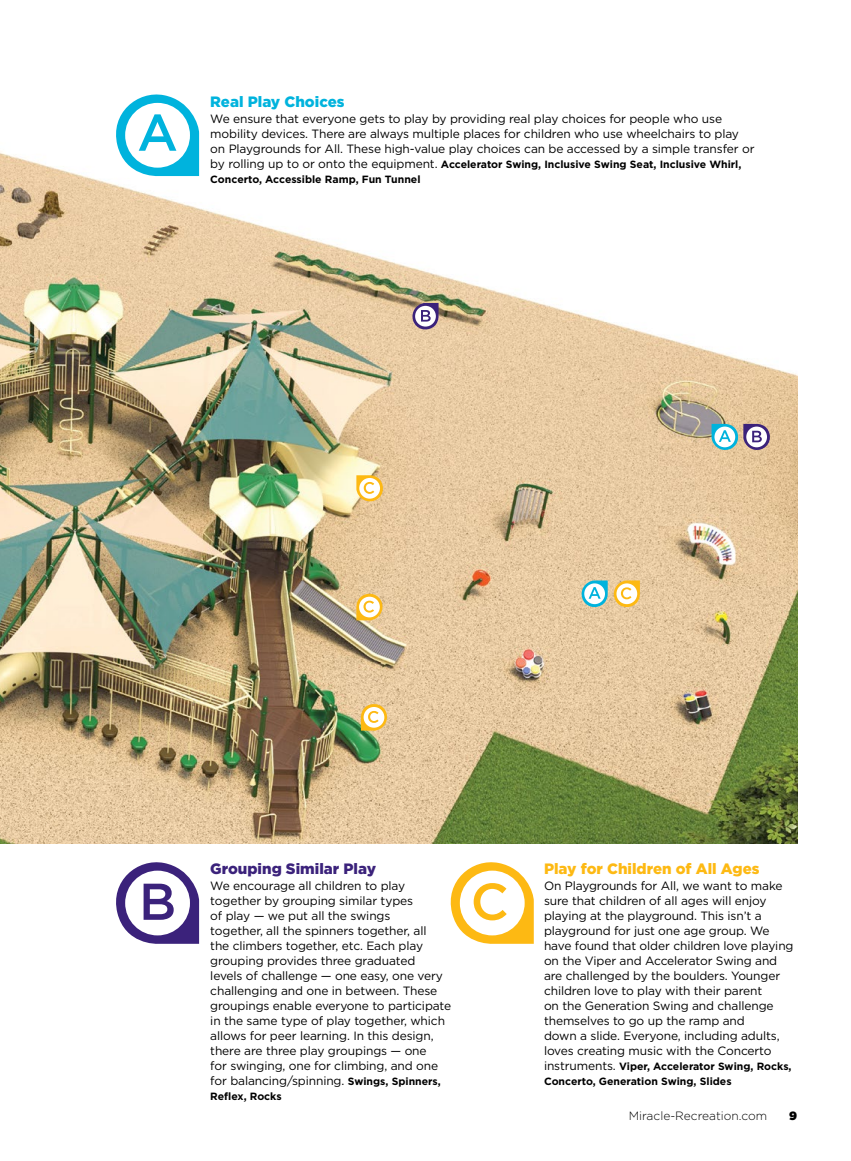
<style>
.page{position:relative;width:851px;height:1161px;background:#fff}
.page>*{position:absolute;margin:0;border:0;box-sizing:border-box;transform-origin:0 0}
.t1{font:900 15px "Gotham";color:#fdb913}
.t2{font:900 15px "Gotham";color:#3b227b}
.t3{font:900 15px "Gotham";color:#00b3dd}
.t4{font:12px/15px "Gotham";letter-spacing:-.01em;color:#000}
.t5{font:300 12px "Gotham";color:#000}
.t6{font:900 12px "Gotham";color:#000}
.t7{font:700 10.5px/15px "Gotham";color:#000}
.s1{font-weight:400;font-size:12px}
.s2{font-weight:700;font-size:10.5px}
</style>
<div class="page">
<img style="left:0;top:132px;width:797px;height:711px">
<svg style="left:110px;top:94px;width:89px;height:83px"></svg>
<svg style="left:116px;top:862px;width:83px;height:82px"></svg>
<svg style="left:450px;top:862px;width:83px;height:82px"></svg>
<svg style="left:356px;top:592px;width:28px;height:28px"></svg>
<svg style="left:360px;top:702px;width:28px;height:29px"></svg>
<svg style="left:580px;top:580px;width:60px;height:29px"></svg>
<svg style="left:356px;top:475px;width:29px;height:28px"></svg>
<svg style="left:711px;top:424px;width:61px;height:27px"></svg>
<svg style="left:411px;top:303px;width:28px;height:29px"></svg>
<p class="t3" style="left:210px;top:92px;width:136px">Real Play Choices</p>
<p class="t4" style="left:210px;top:111px;width:546px">We ensure that everyone gets to play by providing real play choices for people who use mobility devices. There are always multiple places for children who use wheelchairs to play on Playgrounds for All. These high-value play choices can be accessed by a simple transfer or</p>
<p class="t7" style="left:210px;top:156px;width:532px"><span class="s1">by rolling up to or onto the equipment.</span> Accelerator Swing, Inclusive Swing Seat, Inclusive Whirl,<br>Concerto, Accessible Ramp, Fun Tunnel</p>
<p class="t2" style="left:210px;top:859px;width:167px">Grouping Similar Play</p>
<p class="t4" style="left:210px;top:878px;width:242px">We encourage all children to play together by grouping similar types<br>of play — we put all the swings<br>together, all the spinners together, all<br>the climbers together, etc. Each play grouping provides three graduated<br>levels of challenge — one easy, one very challenging and one in between. These groupings enable everyone to participate in the same type of play together, which allows for peer learning. In this design, there are three play groupings — one<br>for swinging, one for climbing, and one for balancing/spinning. <span class="s2">Swings, Spinners,</span></p>
<p class="t7" style="left:210px;top:1088px;width:73px">Reflex, Rocks</p>
<p class="t1" style="left:544px;top:859px;width:217px">Play for Children of All Ages</p>
<p class="t4" style="left:544px;top:878px;width:251px">On Playgrounds for All, we want to make sure that children of all ages will enjoy playing at the playground. This isn’t a playground for just one age group. We have found that older children love playing on the Viper and Accelerator Swing and are challenged by the boulders. Younger children love to play with their parent<br>on the Generation Swing and challenge themselves to go up the ramp and<br>down a slide. Everyone, including adults, loves creating music with the Concerto</p>
<p class="t7" style="left:544px;top:1058px;width:249px"><span class="s1">instruments.</span> Viper, Accelerator Swing, Rocks,<br>Concerto, Generation Swing, Slides</p>
<p class="t5" style="left:628px;top:1108px;width:140px">Miracle-Recreation.com</p>
<p class="t6" style="left:789px;top:1107px;width:9px">9</p>
</div>
